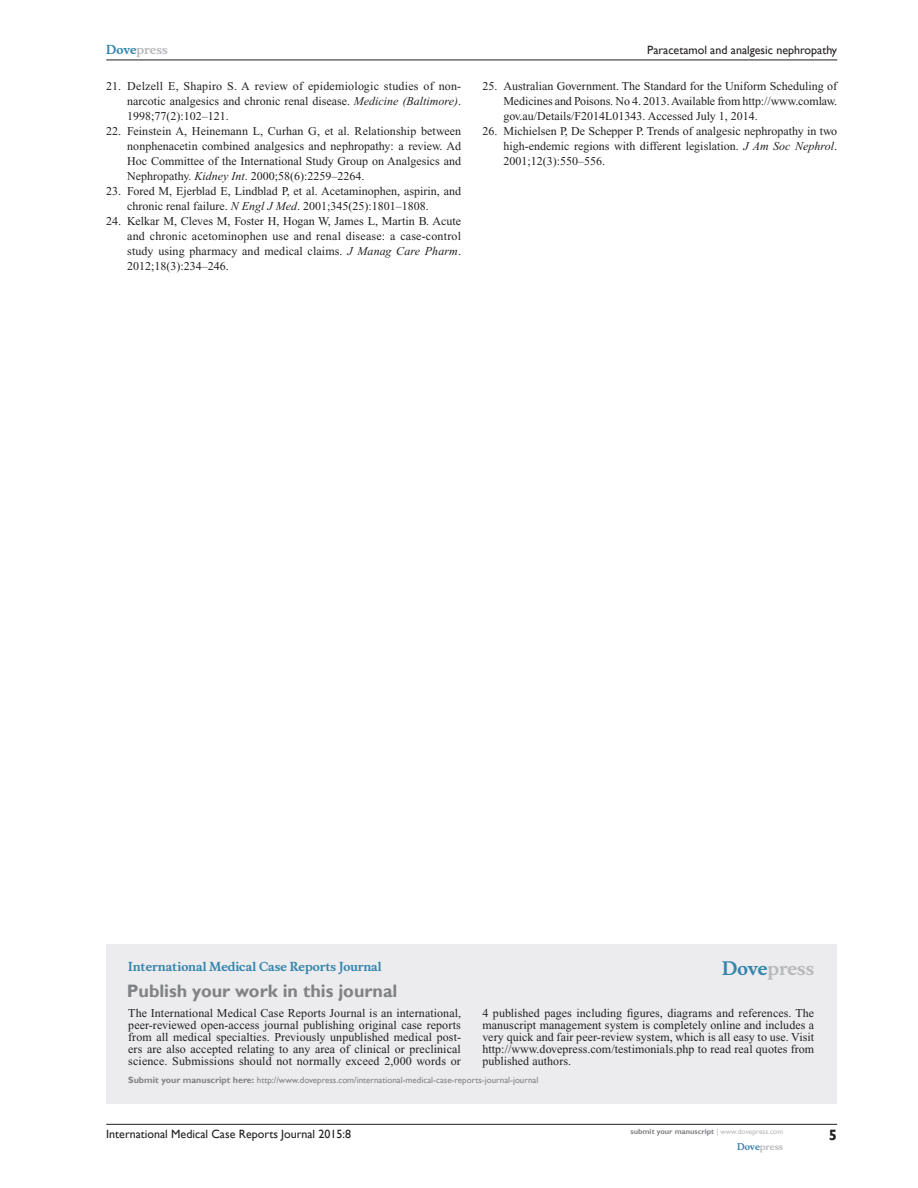
<style>
.page{position:relative;width:918px;height:1188px;background:#fff}
.page>*{position:absolute;margin:0;border:0;box-sizing:border-box;transform-origin:0 0}
.PromBx-H1{font:700 18px "Gill Sans";color:#808285}
.PromBx-Brand{font:700 18px "Musee";color:#b8b9bc}
.t1{font:700 15px "Gill Sans";color:#231f20}
.RefNL2{font:12px/15px "Times New Roman";color:#231f20;text-align:justify}
.PromBx-Tx{font:12px/12px "Times New Roman";letter-spacing:.005em;color:#231f20;text-align:justify}
.t2{font:12px "Gill Sans";color:#231f20}
.PromBx-JrnlName{font:700 12px "Musee";color:#3485ae}
.t3{font:700 12px "Musee";color:#b8b9bc}
.PromBx-SubmitMssWebA{font:9px "Gill Sans";color:#808285}
.t4{font:700 9px "Musee";color:#b8b9bc}
.t5{font:700 7.5px "Gill Sans";color:#808285}
.s1{color:#3485ae}
.s2{font-style:italic}
.s3{font-weight:700}
.s4{font-weight:400;color:#b8b9bc}
</style>
<div class="page">
<div style="left:106px;top:944px;width:731px;height:159px;background:#ececee"></div>
<hr style="left:106px;top:1124px;width:731px;height:1px;background:#231f20">
<hr style="left:106px;top:60px;width:731px;height:1px;background:#231f20">
<p class="t3" style="left:106px;top:43px;width:63px"><span class="s1">Dove</span>press</p>
<p class="RefNL2" style="left:127px;top:79px;width:335px;text-indent:-21px">21. Delzell E, Shapiro S. A review of epidemiologic studies of non&shy;narcotic analgesics and chronic renal disease. <span class="s2">Medicine (Baltimore)</span>.<br>1998;77(2):102–121.</p>
<p class="RefNL2" style="left:127px;top:124px;width:335px;text-indent:-21px">22. Feinstein A, Heinemann L, Curhan G, et al. Relationship between nonphenacetin combined analgesics and nephropathy: a review. Ad Hoc Committee of the International Study Group on Analgesics and Nephropathy. <span class="s2">Kidney Int</span>. 2000;58(6):2259–2264.</p>
<p class="RefNL2" style="left:127px;top:184px;width:335px;text-indent:-21px">23. Fored M, Ejerblad E, Lindblad P, et al. Acetaminophen, aspirin, and chronic renal failure. <span class="s2">N Engl J Med</span>. 2001;345(25):1801–1808.</p>
<p class="RefNL2" style="left:127px;top:214px;width:335px;text-indent:-21px">24. Kelkar M, Cleves M, Foster H, Hogan W, James L, Martin B. Acute and chronic acetominophen use and renal disease: a case-control study using pharmacy and medical claims. <span class="s2">J Manag Care Pharm</span>.<br>2012;18(3):234–246.</p>
<p class="t2" style="left:647px;top:43px;width:191px">Paracetamol and analgesic nephropathy</p>
<p class="RefNL2" style="left:503px;top:79px;width:335px;text-indent:-21px">25. Australian Government. The Standard for the Uniform Scheduling of Medicines and Poisons. No 4. 2013. Available from http://www.comlaw. gov.au/Details/F2014L01343. Accessed July 1, 2014.</p>
<p class="RefNL2" style="left:503px;top:124px;width:335px;text-indent:-21px">26. Michielsen P, De Schepper P. Trends of analgesic nephropathy in two high-endemic regions with different legislation. <span class="s2">J Am Soc Nephrol</span>.<br>2001;12(3):550–556.</p>
<p class="PromBx-JrnlName" style="left:128px;top:959px;width:255px">International Medical Case Reports Journal</p>
<p class="PromBx-H1" style="left:127px;top:980px;width:272px">Publish your work in this journal</p>
<p class="PromBx-Brand" style="left:722px;top:958px;width:94px"><span class="s1">Dove</span>press</p>
<p class="PromBx-Tx" style="left:128px;top:1007px;width:334px">The International Medical Case Reports Journal is an international, peer-reviewed open-access journal publishing original case reports from all medical specialties. Previously unpublished medical post&shy;ers are also accepted relating to any area of clinical or preclinical science. Submissions should not normally exceed 2,000 words or</p>
<p class="PromBx-Tx" style="left:482px;top:1007px;width:333px">4 published pages including figures, diagrams and references. The manuscript management system is completely online and includes a very quick and fair peer-review system, which is all easy to use. Visit http://www.dovepress.com/testimonials.php to read real quotes from published authors.</p>
<p class="PromBx-SubmitMssWebA" style="left:128px;top:1075px;width:412px"><span class="s3">Submit your manuscript here:</span> http://www.dovepress.com/international-medical-case-reports-journal-journal</p>
<p class="t2" style="left:106px;top:1127px;width:246px">International Medical Case Reports Journal 2015:8</p>
<p class="t5" style="left:631px;top:1127px;width:154px">submit your manuscript <span class="s4">| www.dovepress.com</span></p>
<p class="t4" style="left:737px;top:1141px;width:48px"><span class="s1">Dove</span>press</p>
<p class="t1" style="left:829px;top:1126px;width:10px">5</p>
</div>
